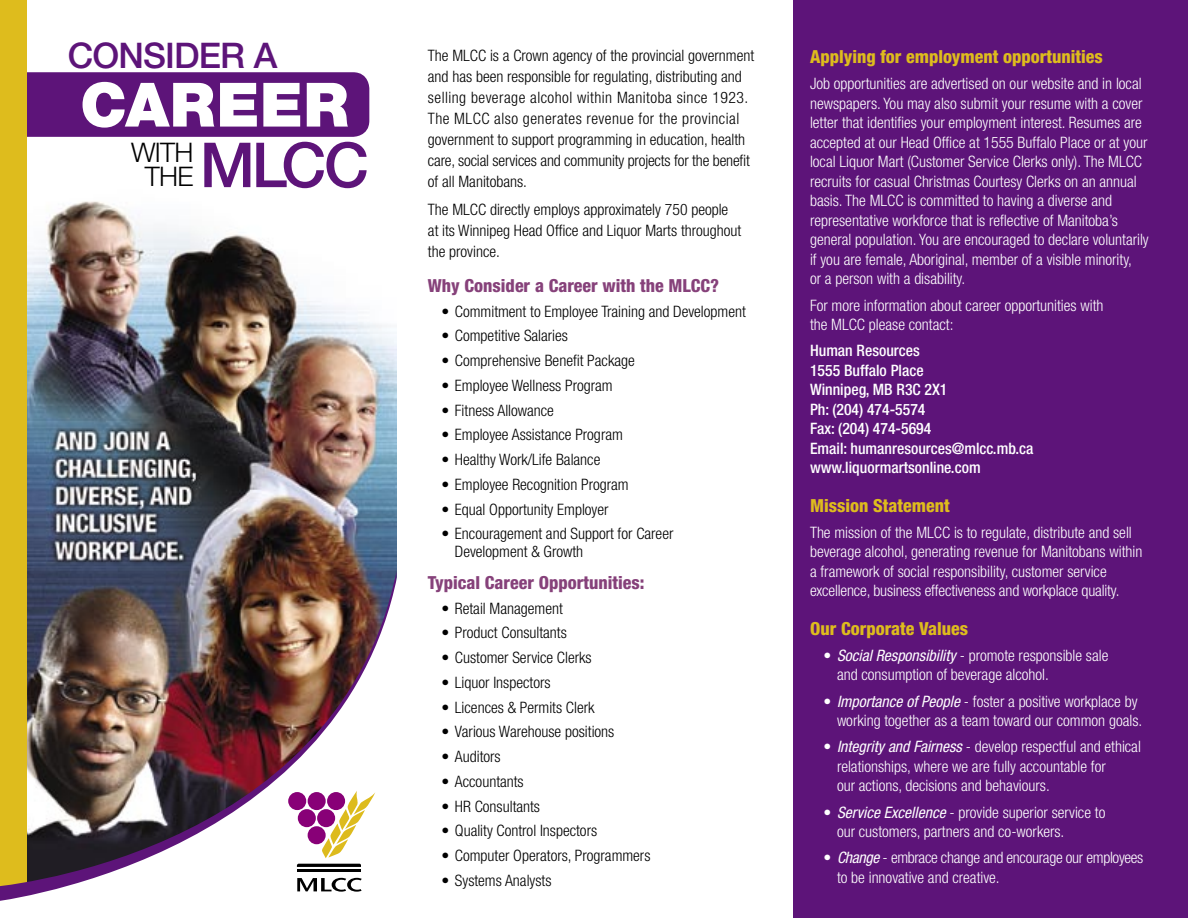
<style>
.page{position:relative;width:1188px;height:918px;background:#fff}
.page>*{position:absolute;margin:0;border:0;box-sizing:border-box;transform-origin:0 0}
.t1{font:500 62.25px "Helvetica Neue";color:#5d1479}
.t2{font:900 61.2px "Helvetica Neue";letter-spacing:.005em;color:#fff}
.t3{font:500 35.4px "Helvetica Neue";letter-spacing:-.025em;color:#5d1479}
.t4{font:300 27px/24px "Helvetica Neue";letter-spacing:-.025em;color:#000;text-align:center}
.t5{font:800 condensed 18px "Helvetica Neue";color:#debc1d}
.t6{font:800 condensed 18px "Helvetica Neue";color:#86417a}
.t7{font:300 condensed 15.75px/19.5px "Helvetica Neue";color:#fff}
.t8{font:300 condensed 15.75px/21px "Helvetica Neue";color:#000}
.t9{font:500 condensed 15.75px/19.5px "Helvetica Neue";color:#fff}
.t10{font:300 condensed 15.75px/19.5px "Helvetica Neue";letter-spacing:-.02em;color:#fff}
.s1{font-weight:400;font-style:italic}
</style>
<div class="page">
<img style="left:27px;top:201px;width:369px;height:371px">
<div style="left:27px;top:72px;width:342px;height:65px;background:#5d1479"></div>
<div style="left:793px;top:0;width:395px;height:918px;background:#5d1479"></div>
<div style="left:0;top:0;width:27px;height:918px;background:#debc1d"></div>
<img style="left:0;top:576px;width:397px;height:342px">
<hr style="left:297px;top:869px;width:64px;height:3px;background:#000">
<svg style="left:297px;top:864px;width:64px;height:3px"></svg>
<svg style="left:322px;top:791px;width:53px;height:67px"></svg>
<div style="left:288px;top:792px;width:18px;height:18px;background:#807;border-radius:50%"></div>
<div style="left:308px;top:792px;width:18px;height:18px;background:#807;border-radius:50%"></div>
<div style="left:327px;top:792px;width:18px;height:18px;background:#807;border-radius:50%"></div>
<div style="left:317px;top:809px;width:18px;height:18px;background:#807;border-radius:50%"></div>
<div style="left:298px;top:809px;width:18px;height:18px;background:#807;border-radius:50%"></div>
<div style="left:308px;top:826px;width:18px;height:18px;background:#807;border-radius:50%"></div>
<svg style="left:297px;top:878px;width:65px;height:14px"></svg>
<p class="t3" style="left:68px;top:35px;width:211px">CONSIDER A</p>
<p class="t8" style="left:428px;top:45px;width:328px">The MLCC is a Crown agency of the provincial government and has been responsible for regulating, distributing and selling beverage alcohol within Manitoba since 1923.<br>The MLCC also generates revenue for the provincial government to support programming in education, health care, social services and community projects for the benefit of all Manitobans.</p>
<p class="t8" style="left:428px;top:199px;width:315px">The MLCC directly employs approximately 750 people at its Winnipeg Head Office and Liquor Marts throughout the province.</p>
<p class="t6" style="left:428px;top:274px;width:293px">Why Consider a Career with the MLCC?</p>
<p class="t8" style="left:441px;top:301px;width:306px">• Commitment to Employee Training and Development</p>
<p class="t8" style="left:441px;top:325px;width:128px">• Competitive Salaries</p>
<p class="t8" style="left:441px;top:350px;width:195px">• Comprehensive Benefit Package</p>
<p class="t8" style="left:441px;top:375px;width:173px">• Employee Wellness Program</p>
<p class="t8" style="left:441px;top:400px;width:114px">• Fitness Allowance</p>
<p class="t8" style="left:441px;top:424px;width:183px">• Employee Assistance Program</p>
<p class="t8" style="left:441px;top:449px;width:160px">• Healthy Work/Life Balance</p>
<p class="t8" style="left:441px;top:474px;width:189px">• Employee Recognition Program</p>
<p class="t8" style="left:441px;top:499px;width:169px">• Equal Opportunity Employer</p>
<p class="t8" style="left:455px;top:525px;width:220px;line-height:18px;text-indent:-13px">• Encouragement and Support for Career<br>Development &amp; Growth</p>
<p class="t6" style="left:428px;top:571px;width:218px">Typical Career Opportunities:</p>
<p class="t8" style="left:441px;top:598px;width:123px">• Retail Management</p>
<p class="t8" style="left:441px;top:622px;width:127px">• Product Consultants</p>
<p class="t8" style="left:441px;top:647px;width:152px">• Customer Service Clerks</p>
<p class="t8" style="left:441px;top:672px;width:111px">• Liquor Inspectors</p>
<p class="t8" style="left:441px;top:697px;width:155px">• Licences &amp; Permits Clerk</p>
<p class="t8" style="left:441px;top:721px;width:174px">• Various Warehouse positions</p>
<p class="t8" style="left:441px;top:746px;width:61px">• Auditors</p>
<p class="t8" style="left:441px;top:771px;width:84px">• Accountants</p>
<p class="t8" style="left:441px;top:796px;width:100px">• HR Consultants</p>
<p class="t8" style="left:441px;top:820px;width:157px">• Quality Control Inspectors</p>
<p class="t8" style="left:441px;top:845px;width:211px">• Computer Operators, Programmers</p>
<p class="t8" style="left:441px;top:870px;width:112px">• Systems Analysts</p>
<p class="t2" style="left:80px;top:68px;width:270px">CAREER</p>
<p class="t1" style="left:200px;top:128px;width:171px">MLCC</p>
<p class="t4" style="left:131px;top:140px;width:64px">WITH<br>THE</p>
<p class="t5" style="left:810px;top:46px;width:294px">Applying for employment opportunities</p>
<p class="t7" style="left:810px;top:74px;width:340px">Job opportunities are advertised on our website and in local newspapers. You may also submit your resume with a cover letter that identifies your employment interest. Resumes are accepted at our Head Office at 1555 Buffalo Place or at your local Liquor Mart (Customer Service Clerks only). The MLCC recruits for casual Christmas Courtesy Clerks on an annual basis. The MLCC is committed to having a diverse and representative workforce that is reflective of Manitoba’s general population. You are encouraged to declare voluntarily if you are female, Aboriginal, member of a visible minority,<br>or a person with a disability.</p>
<p class="t7" style="left:810px;top:295px;width:295px">For more information about career opportunities with the MLCC please contact:</p>
<p class="t9" style="left:810px;top:341px;width:225px">Human Resources<br>1555 Buffalo Place<br>Winnipeg, MB R3C 2X1<br>Ph: (204) 474-5574<br>Fax: (204) 474-5694<br>Email: humanresources@mlcc.mb.ca www.liquormartsonline.com</p>
<p class="t5" style="left:810px;top:494px;width:141px">Mission Statement</p>
<p class="t7" style="left:810px;top:522px;width:334px">The mission of the MLCC is to regulate, distribute and sell beverage alcohol, generating revenue for Manitobans within a framework of social responsibility, customer service excellence, business effectiveness and workplace quality.</p>
<p class="t5" style="left:810px;top:617px;width:160px">Our Corporate Values</p>
<p class="t7" style="left:837px;top:645px;width:273px;text-indent:-13px">• <span class="s1">Social Responsibility</span> - promote responsible sale and consumption of beverage alcohol.</p>
<p class="t7" style="left:824px;top:691px;width:320px;text-align:right">• <span class="s1">Importance of People</span> - foster a positive workplace by working together as a team toward our common goals.</p>
<p class="t7" style="left:837px;top:737px;width:305px;text-indent:-13px">• <span class="s1">Integrity and Fairness</span> - develop respectful and ethical relationships, where we are fully accountable for<br>our actions, decisions and behaviours.</p>
<p class="t7" style="left:837px;top:802px;width:270px;text-indent:-13px">• <span class="s1">Service Excellence</span> - provide superior service to our customers, partners and co-workers.</p>
<p class="t10" style="left:837px;top:848px;width:308px;text-indent:-13px">• <span class="s1">Change</span> - embrace change and encourage our employees to be innovative and creative.</p>
</div>
